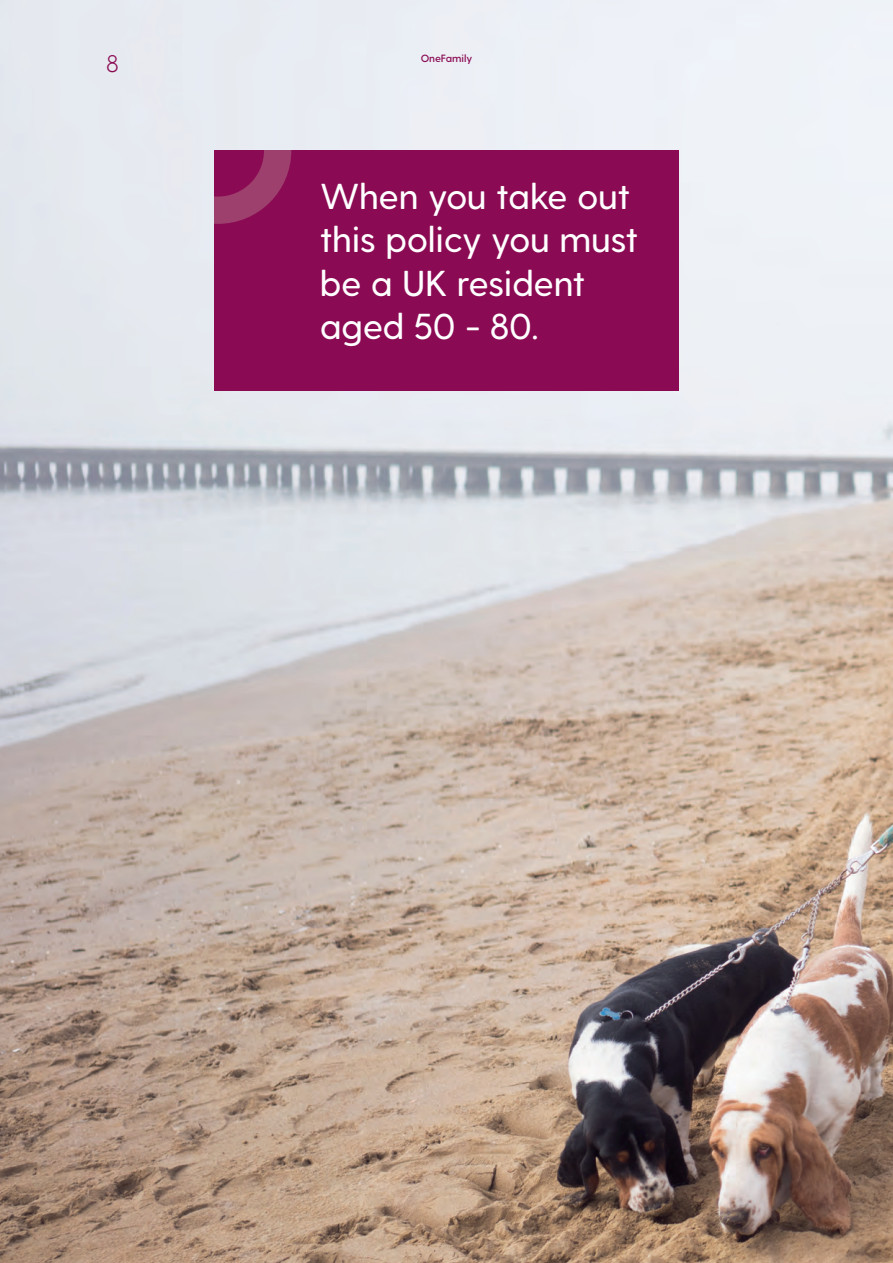
<style>
.page{position:relative;width:893px;height:1263px;background:#fff}
.page>*{position:absolute;margin:0;border:0;box-sizing:border-box;transform-origin:0 0}
.Body_copy{font:500 36px/43.2px "Greycliff CF";letter-spacing:-.01em;color:#fff}
.Page_number{font:300 24px "Greycliff CF";color:#8b0a54}
.Page_header{font:600 10.5px "Greycliff CF";letter-spacing:-.01em;color:#8b0a54}
</style>
<div class="page">
<img style="left:0;top:0;width:893px;height:1263px">
<div style="left:214px;top:150px;width:465px;height:241px;background:#8b0a54"></div>
<svg style="left:214px;top:150px;width:77px;height:74px"></svg>
<p class="Page_number" style="left:106px;top:50px;width:14px">8</p>
<p class="Page_header" style="left:421px;top:53px;width:53px">OneFamily</p>
<p class="Body_copy" style="left:320px;top:176px;width:320px">When you take out this policy you must be a UK resident aged 50 - 80.</p>
</div>
